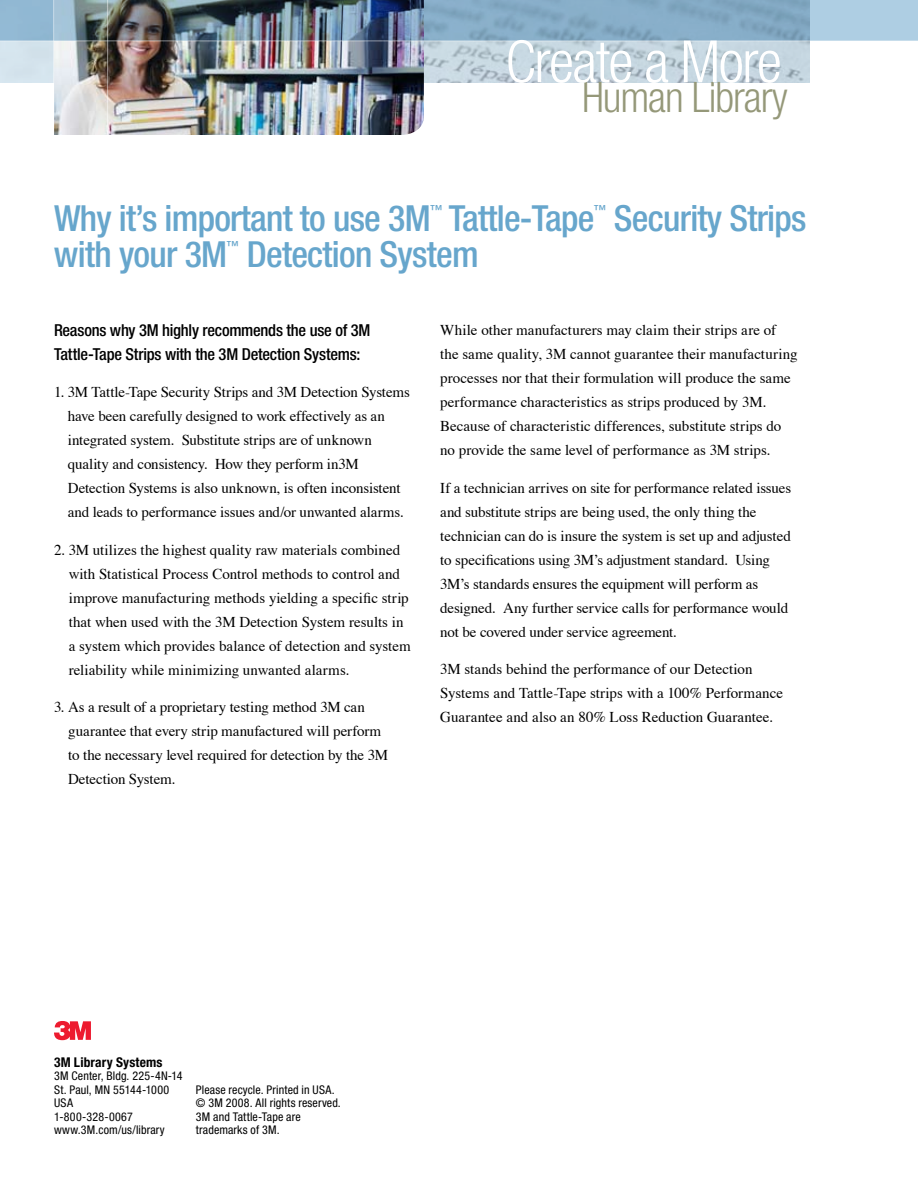
<style>
.page{position:relative;width:918px;height:1188px;background:#fff}
.page>*{position:absolute;margin:0;border:0;box-sizing:border-box;transform-origin:0 0}
.t1{font:300 condensed 58.35px "Helvetica Neue LT Std";letter-spacing:-.025em;color:#fff}
.t2{font:300 condensed 42.15px "Helvetica Neue LT Std";letter-spacing:-.025em;color:#959879}
.t3{font:500 condensed 36px "Helvetica Neue LT Std";letter-spacing:-.02em;color:#67a6cc}
.t4{font:500 condensed 16.5px/24px "Helvetica Neue LT Std";letter-spacing:-.015em;color:#000}
.t5{font:15px/24px "Times";color:#000}
.t6{font:700 condensed 13.5px "Helvetica Neue LT Std";letter-spacing:.01em;color:#000}
.t7{font:500 condensed 12.6px "Helvetica Neue LT Std";color:#67a6cc}
.t8{font:condensed 12px/13.5px "Helvetica Neue LT Std";letter-spacing:.01em;color:#000}
</style>
<div class="page">
<img style="left:0;top:41px;width:810px;height:41px">
<img style="left:54px;top:41px;width:370px;height:94px">
<img style="left:0;top:0;width:918px;height:40px">
<hr style="left:107px;top:0;width:1px;height:148px;background:#fff">
<hr style="left:53px;top:0;width:1px;height:147px;background:#fff">
<svg style="left:54px;top:1021px;width:37px;height:19px"></svg>
<h1 class="t1" style="left:506px;top:28px;width:278px">Create a More</h1>
<h2 class="t2" style="left:582px;top:73px;width:207px">Human Library</h2>
<h3 class="t3" style="left:54px;top:197px;width:378px">Why it’s important to use 3M</h3>
<p class="t7" style="left:430px;top:202px;width:14px">™</p>
<h3 class="t3" style="left:449px;top:197px;width:147px">Tattle-Tape</h3>
<p class="t7" style="left:594px;top:202px;width:14px">™</p>
<h3 class="t3" style="left:614px;top:197px;width:194px">Security Strips</h3>
<h3 class="t3" style="left:54px;top:233px;width:175px">with your 3M</h3>
<p class="t7" style="left:227px;top:238px;width:14px">™</p>
<h3 class="t3" style="left:247px;top:233px;width:233px">Detection System</h3>
<p class="t4" style="left:54px;top:318px;width:318px">Reasons why 3M highly recommends the use of 3M<br>Tattle-Tape Strips with the 3M Detection Systems:</p>
<p class="t5" style="left:68px;top:379px;width:344px;text-indent:-14px">1. 3M Tattle-Tape Security Strips and 3M Detection Systems have been carefully designed to work effectively as an integrated system. Substitute strips are of unknown quality and consistency. How they perform in3M Detection Systems is also unknown, is often inconsistent and leads to performance issues and/or unwanted alarms.</p>
<p class="t5" style="left:69px;top:536px;width:344px;text-indent:-15px">2. 3M utilizes the highest quality raw materials combined with Statistical Process Control methods to control and improve manufacturing methods yielding a specific strip that when used with the 3M Detection System results in a system which provides balance of detection and system reliability while minimizing unwanted alarms.</p>
<p class="t5" style="left:68px;top:694px;width:321px;text-indent:-14px">3. As a result of a proprietary testing method 3M can guarantee that every strip manufactured will perform to the necessary level required for detection by the 3M Detection System.</p>
<p class="t5" style="left:440px;top:317px;width:359px">While other manufacturers may claim their strips are of the same quality, 3M cannot guarantee their manufacturing processes nor that their formulation will produce the same performance characteristics as strips produced by 3M.<br>Because of characteristic differences, substitute strips do no provide the same level of performance as 3M strips.</p>
<p class="t5" style="left:440px;top:474px;width:352px">If a technician arrives on site for performance related issues and substitute strips are being used, the only thing the technician can do is insure the system is set up and adjusted to specifications using 3M’s adjustment standard. Using 3M’s standards ensures the equipment will perform as designed. Any further service calls for performance would not be covered under service agreement.</p>
<p class="t5" style="left:440px;top:656px;width:344px">3M stands behind the performance of our Detection<br>Systems and Tattle-Tape strips with a 100% Performance<br>Guarantee and also an 80% Loss Reduction Guarantee.</p>
<p class="t6" style="left:54px;top:1054px;width:110px">3M Library Systems</p>
<p class="t8" style="left:54px;top:1069px;width:130px">3M Center, Bldg. 225-4N-14<br>St. Paul, MN 55144-1000<br>USA<br>1-800-328-0067 www.3M.com/us/library</p>
<p class="t8" style="left:196px;top:1082px;width:146px">Please recycle. Printed in USA. © 3M 2008. All rights reserved.<br>3M and Tattle-Tape are trademarks of 3M.</p>
</div>
